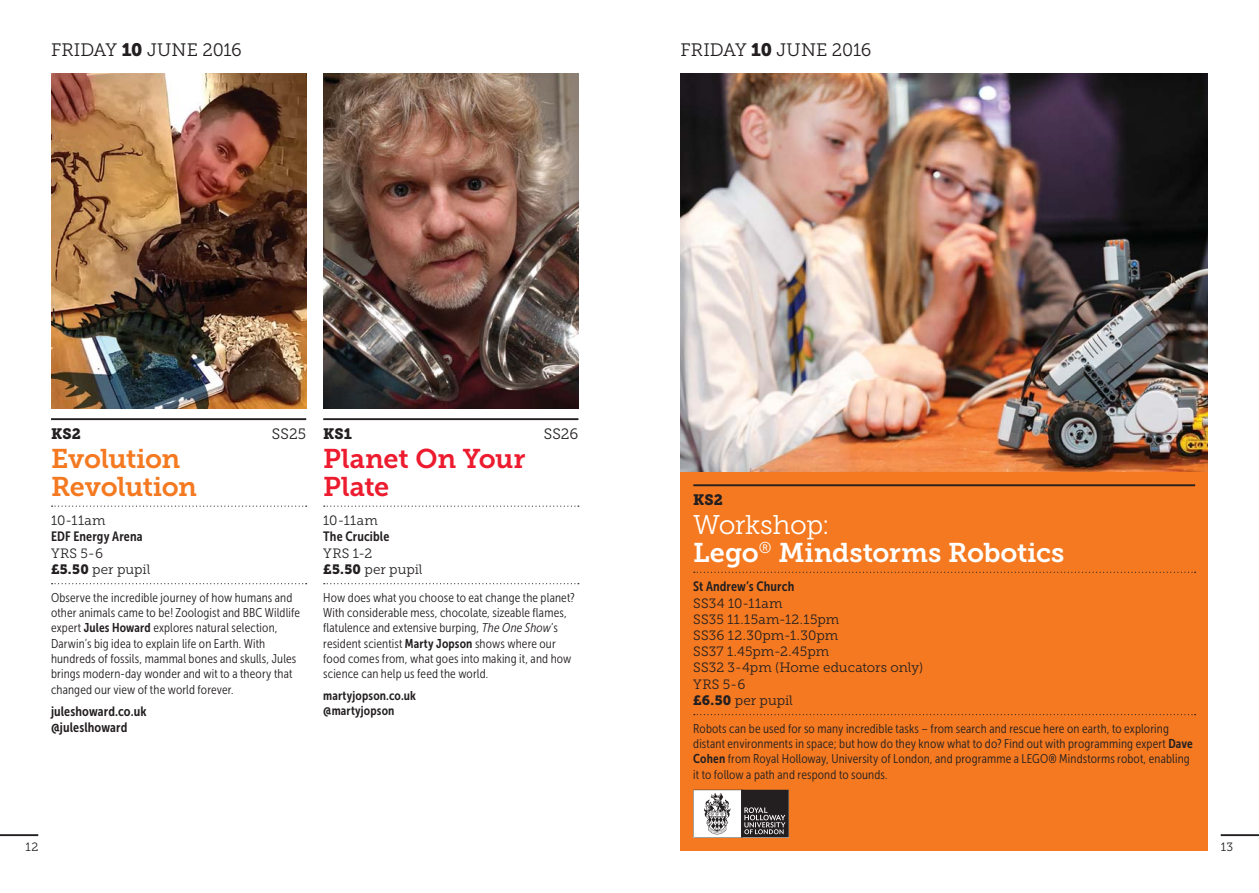
<style>
.page{position:relative;width:1259px;height:893px;background:#fff}
.page>*{position:absolute;margin:0;border:0;box-sizing:border-box;transform-origin:0 0}
.t1{font:27px "Museo Slab 700";letter-spacing:-.005em;color:#fff}
.t2{font:27px/28.5px "Museo Slab 700";letter-spacing:-.02em;color:#f47920}
.t3{font:27px/28.5px "Museo Slab 700";letter-spacing:-.005em;color:#ed1b2e}
.t4{font:27px "Museo Slab 300";letter-spacing:-.02em;color:#fff}
.t5{font:18px "Museo Slab 300";color:#231f20}
.t6{font:15px "Museo Slab 900";letter-spacing:.005em;color:#231f20}
.t7{font:15px "Museo Slab 300";letter-spacing:.005em;color:#231f20}
.t8{font:13.5px/16.2px "Museo Slab 300";letter-spacing:.005em;color:#231f20}
.t9{font:13.5px/16.2px "Museo Sans Condensed 700";letter-spacing:.01em;color:#231f20}
.t10{font:12.75px/15.3px "Museo Sans Condensed 300";letter-spacing:.01em;color:#231f20}
.t11{font:12.75px/15.3px "Museo Sans Condensed 700";letter-spacing:.01em;color:#231f20}
.t12{font:12px "Museo Slab 300";color:#231f20}
.s1{font-family:"Museo Slab 900"}
.s2{font-family:"Museo Sans Condensed 700"}
.s3{font-style:italic}
</style>
<div class="page">
<hr style="left:0;top:834px;width:38px;height:2px;background:#231f20">
<hr style="left:1220px;top:834px;width:39px;height:2px;background:#231f20">
<img style="left:323px;top:74px;width:255px;height:334px">
<img style="left:680px;top:74px;width:528px;height:398px">
<hr style="left:51px;top:418px;width:255px;height:2px;background:#231f20">
<svg style="left:52px;top:506px;width:255px;height:1px"></svg>
<svg style="left:52px;top:583px;width:255px;height:1px"></svg>
<img style="left:51px;top:74px;width:255px;height:334px">
<hr style="left:323px;top:418px;width:255px;height:2px;background:#231f20">
<svg style="left:324px;top:506px;width:255px;height:1px"></svg>
<svg style="left:324px;top:583px;width:255px;height:1px"></svg>
<div style="left:680px;top:472px;width:528px;height:378px;background:#f47920"></div>
<hr style="left:693px;top:484px;width:502px;height:2px;background:#231f20">
<svg style="left:694px;top:572px;width:501px;height:1px"></svg>
<svg style="left:694px;top:714px;width:501px;height:1px"></svg>
<svg style="left:693px;top:790px;width:96px;height:47px;background:#8a8888"></svg>
<h2 class="t5" style="left:51px;top:43px;width:192px">FRIDAY <span class="s1">10</span> JUNE 2016</h2>
<h2 class="t5" style="left:680px;top:43px;width:192px">FRIDAY <span class="s1">10</span> JUNE 2016</h2>
<p class="t6" style="left:51px;top:428px;width:31px">KS2</p>
<p class="t7" style="left:272px;top:429px;width:36px">SS25</p>
<h1 class="t2" style="left:51px;top:447px;width:148px">Evolution<br>Revolution</h1>
<p class="t8" style="left:51px;top:514px;width:56px">10-11am</p>
<p class="t9" style="left:51px;top:530px;width:93px">EDF Energy Arena</p>
<p class="t8" style="left:51px;top:546px;width:101px">YRS 5-6<br><span class="s1">£5.50</span> per pupil</p>
<p class="t10" style="left:51px;top:591px;width:250px">Observe the incredible journey of how humans and other animals came to be! Zoologist and BBC Wildlife expert <span class="s2">Jules Howard</span> explores natural selection, Darwin’s big idea to explain life on Earth. With hundreds of fossils, mammal bones and skulls, Jules brings modern-day wonder and wit to a theory that changed our view of the world forever.</p>
<p class="t9" style="left:51px;top:705px;width:97px">juleshoward.co.uk @juleslhoward</p>
<p class="t6" style="left:323px;top:428px;width:30px">KS1</p>
<p class="t7" style="left:544px;top:429px;width:36px">SS26</p>
<h1 class="t3" style="left:323px;top:447px;width:204px">Planet On Your<br>Plate</h1>
<p class="t8" style="left:323px;top:514px;width:56px">10-11am</p>
<p class="t9" style="left:323px;top:530px;width:68px">The Crucible</p>
<p class="t8" style="left:323px;top:546px;width:101px">YRS 1-2<br><span class="s1">£5.50</span> per pupil</p>
<p class="t10" style="left:323px;top:591px;width:253px">How does what you choose to eat change the planet?<br>With considerable mess, chocolate, sizeable flames, flatulence and extensive burping, <span class="s3">The One Show</span>’s resident scientist <span class="s2">Marty Jopson</span> shows where our food comes from, what goes into making it, and how science can help us feed the world.</p>
<p class="t11" style="left:323px;top:689px;width:94px">martyjopson.co.uk @martyjopson</p>
<p class="t6" style="left:693px;top:495px;width:31px">KS2</p>
<h1 class="t4" style="left:693px;top:515px;width:138px">Workshop:</h1>
<h1 class="t1" style="left:693px;top:543px;width:373px">Lego<sup>®</sup> Mindstorms Robotics</h1>
<p class="t9" style="left:693px;top:580px;width:102px">St Andrew’s Church</p>
<p class="t8" style="left:693px;top:596px;width:231px">SS34 10-11am<br>SS35 11.15am-12.15pm<br>SS36 12.30pm-1.30pm<br>SS37 1.45pm-2.45pm<br>SS32 3-4pm (Home educators only)<br>YRS 5-6<br><span class="s1">£6.50</span> per pupil</p>
<p class="t10" style="left:693px;top:722px;width:501px">Robots can be used for so many incredible tasks – from search and rescue here on earth, to exploring distant environments in space; but how do they know what to do? Find out with programming expert <span class="s2">Dave Cohen</span> from Royal Holloway, University of London, and programme a LEGO® Mindstorms robot, enabling it to follow a path and respond to sounds.</p>
<p class="t12" style="left:26px;top:842px;width:14px">12</p>
<p class="t12" style="left:1220px;top:842px;width:14px">13</p>
</div>
